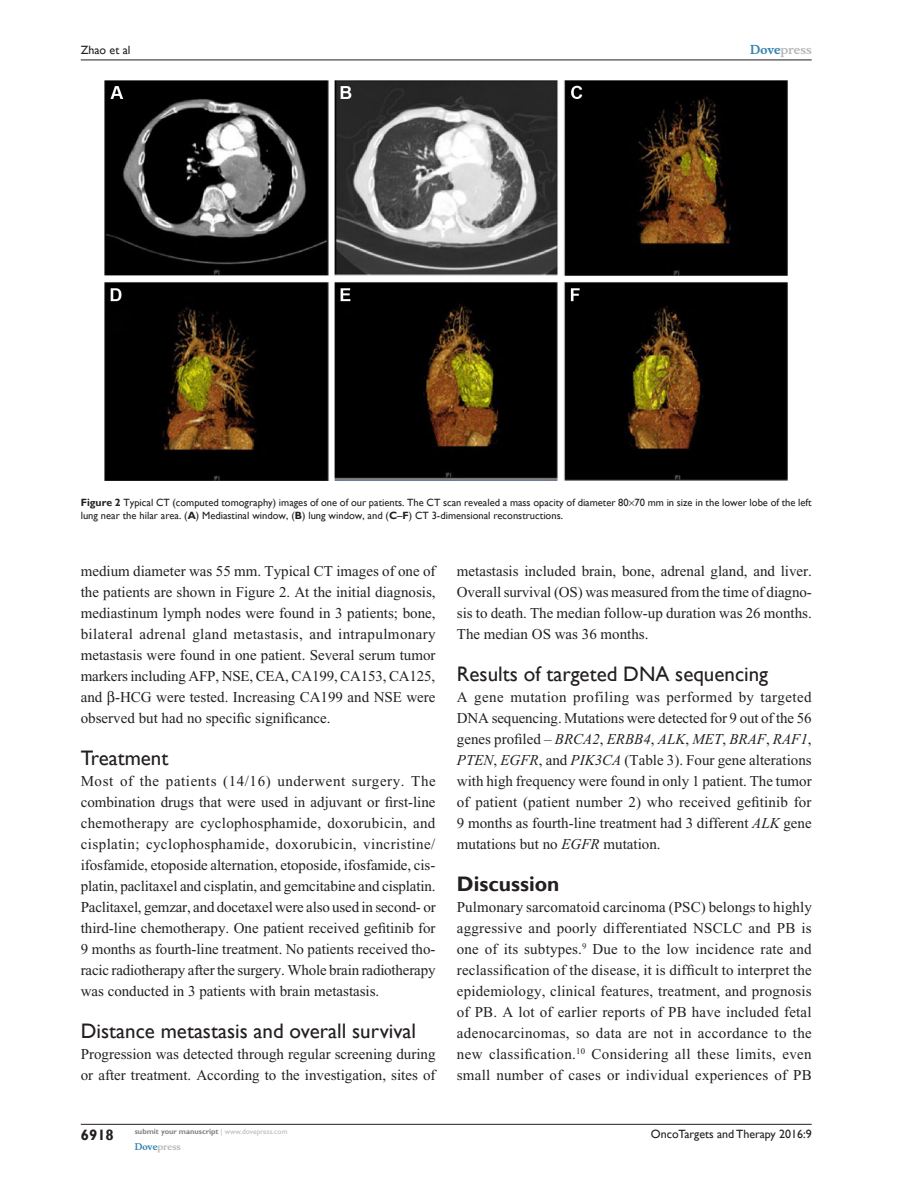
<style>
.page{position:relative;width:918px;height:1188px;background:#fff}
.page>*{position:absolute;margin:0;border:0;box-sizing:border-box;transform-origin:0 0}
.t1{font:21px "Gill Sans";color:#231f20}
.t2{font:700 21px "Gill Sans";color:#231f20}
.TxF{font:15px/21px "Times New Roman";color:#231f20;text-align:justify}
.t3{font:700 15px "Gill Sans";color:#231f20}
.t4{font:12px "Gill Sans";color:#231f20}
.t5{font:700 12px "Musee";color:#b8b9bc}
.FigC{font:10.5px/13.5px "Gill Sans";color:#231f20}
.t6{font:700 9px "Musee";color:#b8b9bc}
.t7{font:700 7.5px "Gill Sans";color:#808285}
.s1{color:#3485ae}
.s2{font-weight:700}
.s3{font-style:italic}
.s4{font-weight:400;color:#b8b9bc}
</style>
<div class="page">
<hr style="left:81px;top:1124px;width:731px;height:1px;background:#231f20">
<hr style="left:81px;top:60px;width:731px;height:1px;background:#231f20">
<img style="left:105px;top:81px;width:683px;height:399px">
<p class="t4" style="left:81px;top:43px;width:51px">Zhao et al</p>
<p class="t5" style="left:750px;top:43px;width:63px"><span class="s1">Dove</span>press</p>
<p class="FigC" style="left:81px;top:495px;width:732px"><span class="s2">Figure 2</span> Typical CT (computed tomography) images of one of our patients. The CT scan revealed a mass opacity of diameter 80 70 mm in size in the lower lobe of the left lung near the hilar area. (<span class="s2">A</span>) Mediastinal window, (<span class="s2">B</span>) lung window, and (<span class="s2">C</span>–<span class="s2">F</span>) CT 3-dimensional reconstructions.</p>
<p class="TxF" style="left:81px;top:560px;width:356px">medium diameter was 55 mm. Typical CT images of one of the patients are shown in Figure 2. At the initial diagnosis, mediastinum lymph nodes were found in 3 patients; bone, bilateral adrenal gland metastasis, and intrapulmonary metastasis were found in one patient. Several serum tumor markers including AFP, NSE, CEA, CA199, CA153, CA125, and -HCG were tested. Increasing CA199 and NSE were observed but had no specific significance.</p>
<h2 class="t1" style="left:81px;top:745px;width:89px">Treatment</h2>
<p class="TxF" style="left:81px;top:770px;width:356px">Most of the patients (14/16) underwent surgery. The combination drugs that were used in adjuvant or first-line chemotherapy are cyclophosphamide, doxorubicin, and cisplatin; cyclophosphamide, doxorubicin, vincristine/ ifosfamide, etoposide alternation, etoposide, ifosfamide, cis&shy;platin, paclitaxel and cisplatin, and gemcitabine and cisplatin.<br>Paclitaxel, gemzar, and docetaxel were also used in second- or third-line chemotherapy. One patient received gefitinib for 9 months as fourth-line treatment. No patients received tho&shy;racic radiotherapy after the surgery. Whole brain radiotherapy was conducted in 3 patients with brain metastasis.</p>
<h2 class="t1" style="left:81px;top:1018px;width:337px">Distance metastasis and overall survival</h2>
<p class="TxF" style="left:81px;top:1043px;width:356px">Progression was detected through regular screening during or after treatment. According to the investigation, sites of</p>
<p class="TxF" style="left:457px;top:560px;width:357px">metastasis included brain, bone, adrenal gland, and liver.<br>Overall survival (OS) was measured from the time of diagno&shy;sis to death. The median follow-up duration was 26 months.<br>The median OS was 36 months.</p>
<h2 class="t1" style="left:457px;top:661px;width:313px">Results of targeted DNA sequencing</h2>
<p class="TxF" style="left:457px;top:686px;width:356px">A gene mutation profiling was performed by targeted DNA sequencing. Mutations were detected for 9 out of the 56 genes profiled – <span class="s3">BRCA2</span>, <span class="s3">ERBB4</span>, <span class="s3">ALK</span>, <span class="s3">MET</span>, <span class="s3">BRAF</span>, <span class="s3">RAF1</span>, <span class="s3">PTEN</span>, <span class="s3">EGFR</span>, and <span class="s3">PIK3CA</span> (Table 3). Four gene alterations with high frequency were found in only 1 patient. The tumor of patient (patient number 2) who received gefitinib for 9 months as fourth-line treatment had 3 different <span class="s3">ALK</span> gene mutations but no <span class="s3">EGFR</span> mutation.</p>
<h1 class="t2" style="left:457px;top:871px;width:104px">Discussion</h1>
<p class="TxF" style="left:457px;top:896px;width:357px">Pulmonary sarcomatoid carcinoma (PSC) belongs to highly aggressive and poorly differentiated NSCLC and PB is one of its subtypes.<sup>9</sup> Due to the low incidence rate and reclassification of the disease, it is difficult to interpret the epidemiology, clinical features, treatment, and prognosis of PB. A lot of earlier reports of PB have included fetal adenocarcinomas, so data are not in accordance to the new classification.<sup>10</sup> Considering all these limits, even small number of cases or individual experiences of PB</p>
<p class="t3" style="left:81px;top:1126px;width:35px">6918</p>
<p class="t7" style="left:135px;top:1127px;width:154px">submit your manuscript <span class="s4">| www.dovepress.com</span></p>
<p class="t6" style="left:135px;top:1141px;width:48px"><span class="s1">Dove</span>press</p>
<p class="t4" style="left:651px;top:1127px;width:162px">OncoTargets and Therapy 2016:9</p>
</div>
